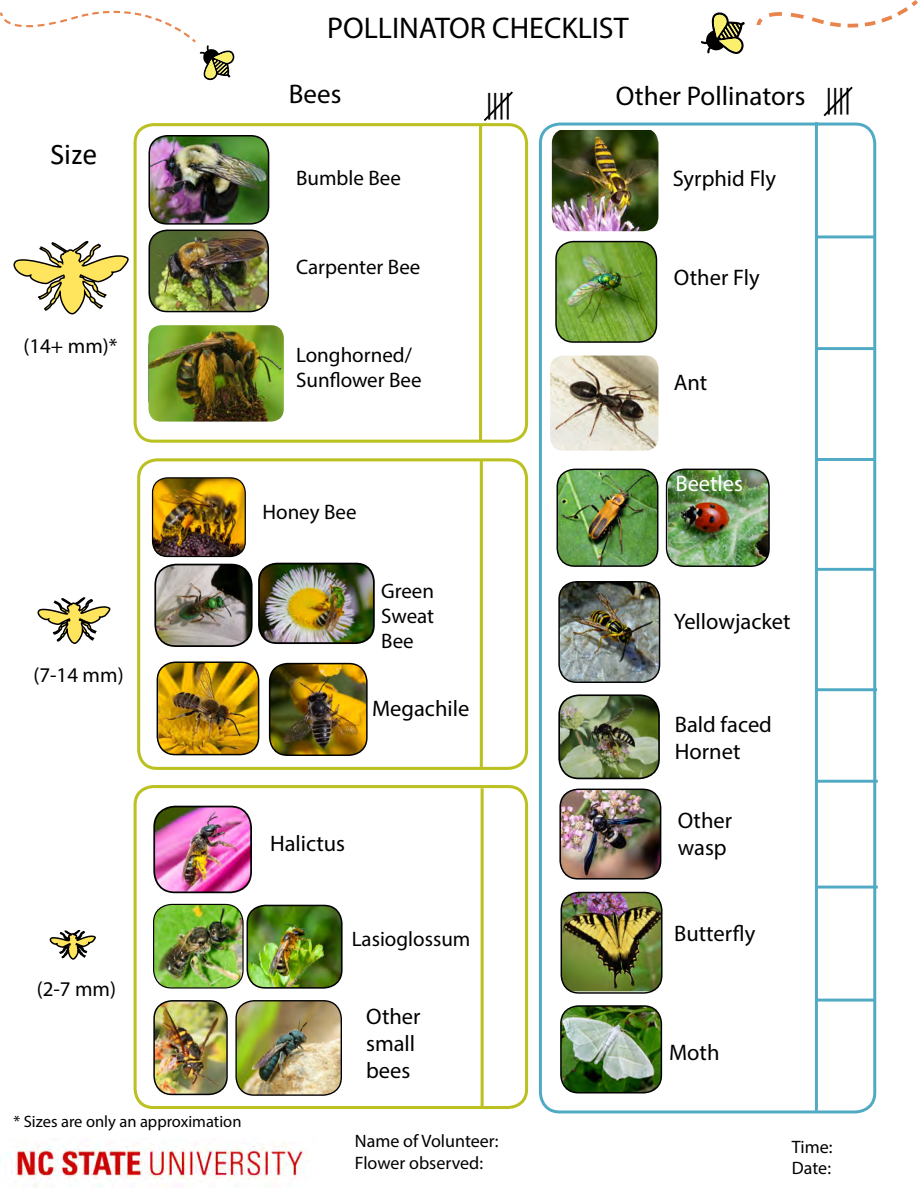
<style>
.page{position:relative;width:918px;height:1188px;background:#fff}
.page>*{position:absolute;margin:0;border:0;box-sizing:border-box;transform-origin:0 0}
.t1{font:30px "Myriad Pro";color:#000}
.t2{font:30px "Calibri";color:#000}
.t3{font:27px "Myriad Pro";color:#000}
.t4{font:26.25px "Segoe UI";color:#000}
.t5{font:22.5px/27px "Myriad Pro";color:#000}
.t6{font:22.5px "Myriad Pro";color:#fff}
.t7{font:21px/25.2px "Myriad Pro";color:#000}
.t8{font:18px/21.6px "Myriad Pro";color:#000}
.t9{font:16.5px "Myriad Pro";color:#000}
</style>
<div class="page">
<img style="left:668px;top:469px;width:100px;height:97px">
<div style="left:666px;top:469px;width:104px;height:98px;border:1px solid #000;border-radius:18px"></div>
<svg style="left:13px;top:241px;width:116px;height:74px"></svg>
<svg style="left:37px;top:597px;width:74px;height:47px"></svg>
<svg style="left:49px;top:929px;width:47px;height:31px"></svg>
<img style="left:556px;top:242px;width:100px;height:99px">
<div style="left:555px;top:241px;width:102px;height:102px;border:1px solid #000;border-radius:18px"></div>
<img style="left:557px;top:469px;width:101px;height:97px">
<div style="left:557px;top:469px;width:101px;height:98px;border:1px solid #000;border-radius:18px"></div>
<img style="left:562px;top:1006px;width:99px;height:86px">
<div style="left:560px;top:1005px;width:102px;height:89px;border:1px solid #000;border-radius:18px"></div>
<img style="left:560px;top:582px;width:100px;height:99px">
<div style="left:558px;top:581px;width:102px;height:102px;border:1px solid #000;border-radius:18px"></div>
<img style="left:561px;top:892px;width:100px;height:99px">
<div style="left:561px;top:892px;width:102px;height:102px;border:1px solid #000;border-radius:18px"></div>
<img style="left:150px;top:136px;width:119px;height:86px">
<div style="left:148px;top:135px;width:121px;height:90px;border:2px solid #000;border-radius:18px"></div>
<img style="left:149px;top:230px;width:119px;height:82px">
<div style="left:148px;top:230px;width:121px;height:82px;border:2px solid #000;border-radius:18px"></div>
<div style="left:134px;top:123px;width:394px;height:320px;border:3px solid #bbc120;border-radius:18px"></div>
<div style="left:137px;top:458px;width:391px;height:312px;border:3px solid #bbc120;border-radius:18px"></div>
<div style="left:134px;top:785px;width:394px;height:324px;border:3px solid #bbc120;border-radius:18px"></div>
<hr style="left:815px;top:122px;width:3px;height:989px;background:#50aac4">
<svg style="left:483px;top:91px;width:30px;height:30px"></svg>
<svg style="left:701px;top:12px;width:44px;height:42px"></svg>
<svg style="left:756px;top:0;width:162px;height:28px"></svg>
<hr style="left:481px;top:788px;width:2px;height:319px;background:#bbc120">
<svg style="left:0;top:10px;width:235px;height:71px"></svg>
<hr style="left:815px;top:235px;width:61px;height:3px;background:#50aac4">
<hr style="left:815px;top:347px;width:61px;height:3px;background:#50aac4">
<hr style="left:815px;top:458px;width:61px;height:3px;background:#50aac4">
<hr style="left:815px;top:568px;width:61px;height:3px;background:#50aac4">
<hr style="left:817px;top:688px;width:60px;height:3px;background:#50aac4">
<hr style="left:818px;top:780px;width:60px;height:3px;background:#50aac4">
<hr style="left:818px;top:886px;width:60px;height:3px;background:#50aac4">
<hr style="left:815px;top:999px;width:61px;height:3px;background:#50aac4">
<img style="left:247px;top:905px;width:93px;height:83px">
<div style="left:247px;top:905px;width:96px;height:84px;border:2px solid #000;border-radius:18px"></div>
<img style="left:154px;top:904px;width:88px;height:84px">
<div style="left:153px;top:904px;width:91px;height:85px;border:1px solid #000;border-radius:18px"></div>
<img style="left:270px;top:664px;width:97px;height:91px">
<div style="left:269px;top:663px;width:99px;height:93px;border:2px solid #000;border-radius:18px"></div>
<img style="left:259px;top:564px;width:115px;height:79px">
<div style="left:258px;top:563px;width:117px;height:81px;border:2px solid #000;border-radius:18px"></div>
<img style="left:236px;top:1001px;width:105px;height:94px">
<div style="left:235px;top:1000px;width:107px;height:96px;border:1px solid #000;border-radius:18px"></div>
<img style="left:153px;top:479px;width:92px;height:77px">
<div style="left:152px;top:477px;width:94px;height:80px;border:1px solid #000;border-radius:15px"></div>
<img style="left:0;top:1143px;width:307px;height:45px">
<img style="left:561px;top:697px;width:98px;height:81px">
<div style="left:558px;top:694px;width:102px;height:85px;border:2px solid #000;border-radius:20px"></div>
<img style="left:158px;top:663px;width:101px;height:92px">
<div style="left:157px;top:662px;width:102px;height:93px;border:2px solid #000;border-radius:18px"></div>
<img style="left:154px;top:1001px;width:72px;height:93px">
<div style="left:153px;top:1000px;width:75px;height:95px;border:2px solid #000;border-radius:18px"></div>
<img style="left:155px;top:565px;width:96px;height:81px">
<div style="left:154px;top:564px;width:99px;height:83px;border:2px solid #000;border-radius:21px"></div>
<img style="left:154px;top:807px;width:97px;height:85px">
<div style="left:153px;top:806px;width:99px;height:87px;border:2px solid #000;border-radius:21px"></div>
<img style="left:560px;top:789px;width:101px;height:88px">
<div style="left:559px;top:789px;width:102px;height:91px;border:2px solid #000;border-radius:18px"></div>
<svg style="left:823px;top:86px;width:30px;height:31px"></svg>
<img style="left:552px;top:130px;width:106px;height:101px">
<img style="left:148px;top:325px;width:136px;height:97px">
<img style="left:550px;top:356px;width:108px;height:95px">
<div style="left:539px;top:123px;width:337px;height:990px;border:3px solid #50aac4;border-radius:19px"></div>
<hr style="left:480px;top:125px;width:1px;height:315px;background:#bbc120">
<hr style="left:480px;top:461px;width:2px;height:306px;background:#bbc120">
<h1 class="t2" style="left:51px;top:134px;width:48px">Size</h1>
<p class="t7" style="left:23px;top:333px;width:96px">(14+ mm)*</p>
<h1 class="t1" style="left:327px;top:9px;width:303px">POLLINATOR CHECKLIST</h1>
<p class="t3" style="left:289px;top:77px;width:54px">Bees</p>
<p class="t3" style="left:616px;top:79px;width:191px">Other Pollinators</p>
<p class="t4" style="left:486px;top:83px;width:27px">||||</p>
<p class="t7" style="left:296px;top:165px;width:106px">Bumble Bee</p>
<p class="t5" style="left:673px;top:164px;width:105px">Syrphid Fly</p>
<p class="t4" style="left:826px;top:78px;width:27px">||||</p>
<p class="t7" style="left:296px;top:254px;width:126px">Carpenter Bee</p>
<p class="t7" style="left:296px;top:342px;width:127px">Longhorned/<br>Sunflower Bee</p>
<p class="t5" style="left:674px;top:263px;width:87px">Other Fly</p>
<p class="t5" style="left:674px;top:369px;width:35px">Ant</p>
<p class="t7" style="left:33px;top:662px;width:92px">(7-14 mm)</p>
<p class="t7" style="left:262px;top:499px;width:96px">Honey Bee</p>
<p class="t7" style="left:381px;top:578px;width:54px;text-align:justify">Green Sweat Bee</p>
<p class="t5" style="left:372px;top:694px;width:99px">Megachile</p>
<p class="t5" style="left:270px;top:830px;width:77px">Halictus</p>
<p class="t6" style="left:675px;top:469px;width:69px">Beetles</p>
<p class="t5" style="left:674px;top:607px;width:118px">Yellowjacket</p>
<p class="t5" style="left:675px;top:710px;width:99px">Bald faced<br>Hornet</p>
<p class="t5" style="left:678px;top:807px;width:56px">Other wasp</p>
<p class="t7" style="left:37px;top:976px;width:81px">(2-7 mm)</p>
<p class="t9" style="left:14px;top:1111px;width:229px">* Sizes are only an approximation</p>
<p class="t7" style="left:352px;top:926px;width:120px">Lasioglossum</p>
<p class="t5" style="left:366px;top:1002px;width:56px">Other small bees</p>
<p class="t5" style="left:674px;top:920px;width:83px">Butterfly</p>
<p class="t5" style="left:669px;top:1039px;width:52px">Moth</p>
<p class="t8" style="left:355px;top:1130px;width:145px">Name of Volunteer:<br>Flower observed:</p>
<p class="t8" style="left:792px;top:1136px;width:42px">Time:<br>Date:</p>
</div>
